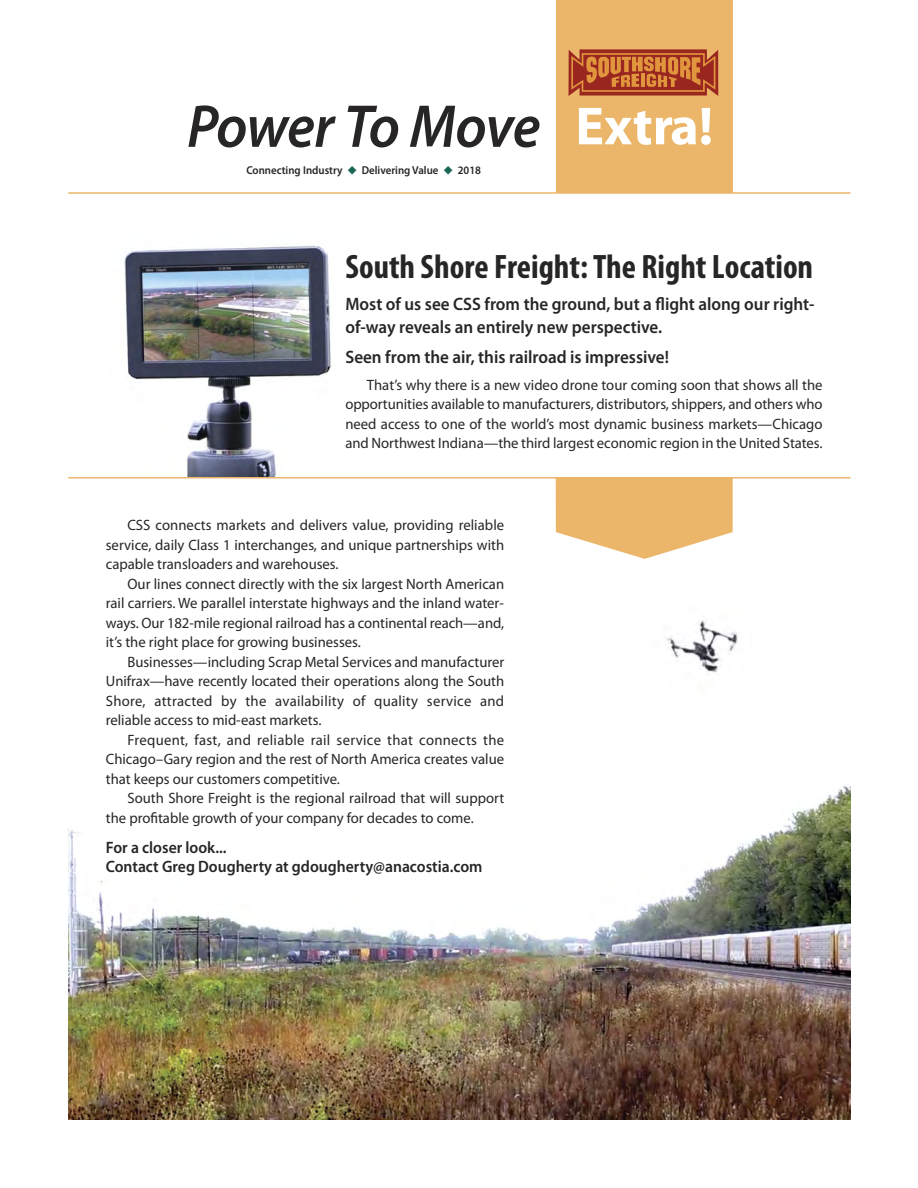
<style>
.page{position:relative;width:918px;height:1188px;background:#fff}
.page>*{position:absolute;margin:0;border:0;box-sizing:border-box;transform-origin:0 0}
.t1{font:italic 600 60.9px "Myriad Pro";letter-spacing:-.02em;color:#272526;scale:.95 1}
.t2{font:700 condensed 34.05px "Myriad Pro";color:#272526}
.t3{font:600 18px/22.5px "Myriad Pro";color:#272526;scale:.95 1}
.t4{font:600 16.5px/19.8px "Myriad Pro";color:#272526;scale:.95 1}
.t5{font:15px/19.5px "Myriad Pro";color:#272526;text-align:justify}
.t6{font:600 11.4px "Myriad Pro";color:#272526;scale:.95 1}
.s1{font-weight:700;font-style:normal;font-size:54px;color:#fff}
.s2{color:#186753}
</style>
<div class="page">
<img style="left:124px;top:245px;width:207px;height:232px">
<div style="left:556px;top:0;width:177px;height:193px;background:#ebb669"></div>
<svg style="left:569px;top:49px;width:149px;height:47px;background:#b7572d"></svg>
<hr style="left:68px;top:477px;width:783px;height:1px;background:#ebb669">
<hr style="left:68px;top:192px;width:783px;height:2px;background:#ebb669">
<img style="left:68px;top:786px;width:783px;height:333px">
<img style="left:666px;top:620px;width:72px;height:53px">
<svg style="left:556px;top:478px;width:177px;height:81px"></svg>
<h1 class="t1" style="left:187px;top:104px;width:555px">Power To Move <span class="s1">Extra!</span></h1>
<p class="t6" style="left:246px;top:166px;width:248px">Connecting Industry <span class="s2">◆</span> Delivering Value <span class="s2">◆</span> 2018</p>
<h2 class="t2" style="left:345px;top:255px;width:469px">South Shore Freight: The Right Location</h2>
<p class="t3" style="left:345px;top:294px;width:495px">Most of us see CSS from the ground, but a flight along our right&shy;of-way reveals an entirely new perspective.</p>
<p class="t3" style="left:345px;top:347px;width:342px">Seen from the air, this railroad is impressive!</p>
<p class="t5" style="left:345px;top:376px;width:479px;text-indent:22px">That’s why there is a new video drone tour coming soon that shows all the opportunities available to manufacturers, distributors, shippers, and others who need access to one of the world’s most dynamic business markets—Chicago and Northwest Indiana—the third largest economic region in the United States.</p>
<p class="t5" style="left:106px;top:517px;width:400px;text-indent:22px">CSS connects markets and delivers value, providing reliable service, daily Class 1 interchanges, and unique partnerships with capable transloaders and warehouses.</p>
<p class="t5" style="left:106px;top:575px;width:400px;text-indent:22px">Our lines connect directly with the six largest North American rail carriers. We parallel interstate highways and the inland water&shy;ways. Our 182-mile regional railroad has a continental reach—and, it’s the right place for growing businesses.</p>
<p class="t5" style="left:106px;top:653px;width:400px;text-indent:22px">Businesses—including Scrap Metal Services and manufacturer Unifrax—have recently located their operations along the South Shore, attracted by the availability of quality service and reliable access to mid-east markets.</p>
<p class="t5" style="left:106px;top:731px;width:400px;text-indent:22px">Frequent, fast, and reliable rail service that connects the Chicago–Gary region and the rest of North America creates value that keeps our customers competitive.</p>
<p class="t5" style="left:106px;top:790px;width:400px;text-indent:22px">South Shore Freight is the regional railroad that will support the profitable growth of your company for decades to come.</p>
<p class="t4" style="left:106px;top:838px;width:398px">For a closer look...<br>Contact Greg Dougherty at gdougherty@anacostia.com</p>
</div>
